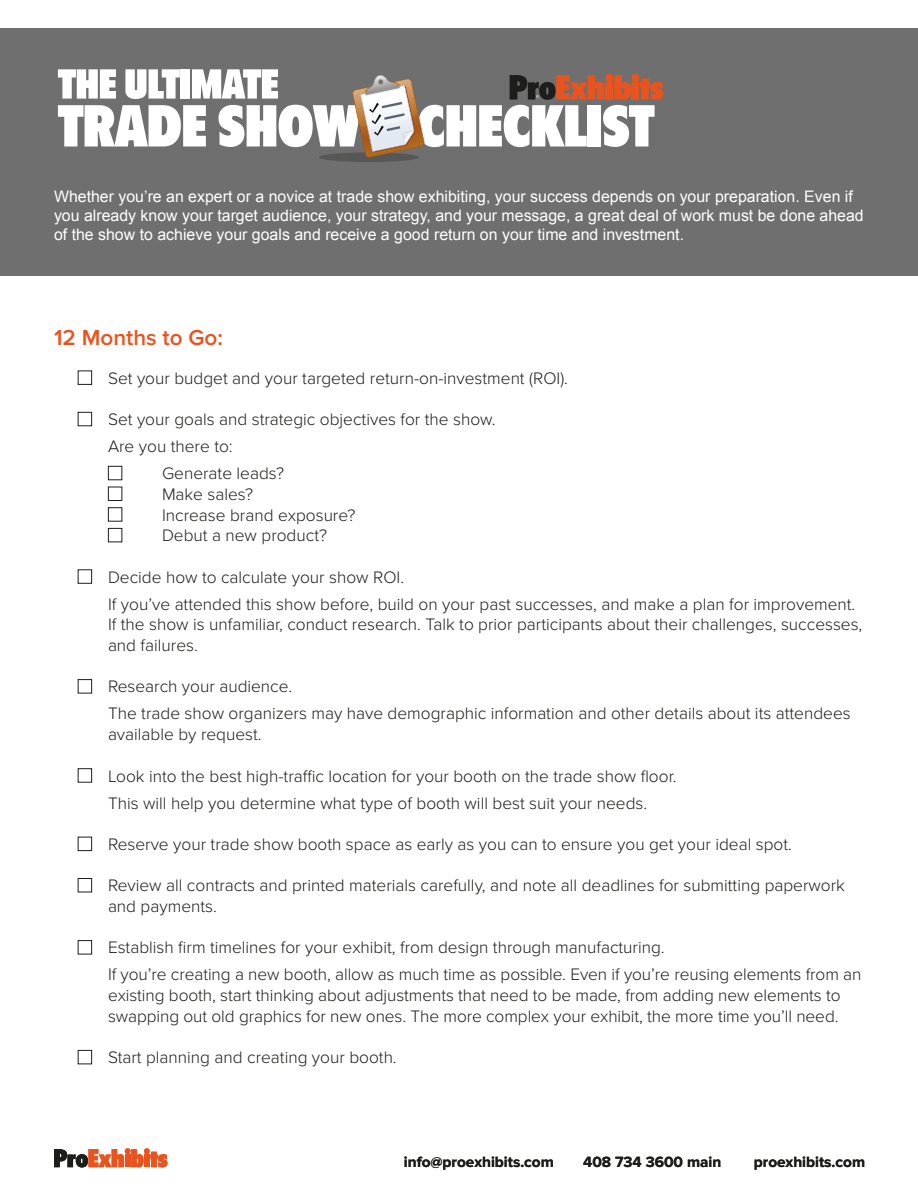
<style>
.page{position:relative;width:918px;height:1188px;background:#fff}
.page>*{position:absolute;margin:0;border:0;box-sizing:border-box;transform-origin:0 0}
.t1{font:600 22.5px "Proxima Nova";color:#e9531d}
.t2{font:300 17.25px/20.7px "Proxima Nova";color:#1d1d1b}
.t3{font:15.9px/19px "Arial";color:#fff}
.t4{font:700 15.3px "Proxima Nova";color:#1d1d1b}
</style>
<div class="page">
<svg style="left:54px;top:1148px;width:114px;height:20px"></svg>
<div style="left:0;top:28px;width:918px;height:247px;background:#706f6f"></div>
<div style="left:319px;top:152px;width:100px;height:10px;background:#575756;border-radius:50%"></div>
<svg style="left:58px;top:69px;width:605px;height:89px"></svg>
<div style="left:78px;top:371px;width:14px;height:14px;border:1px solid #1d1d1b"></div>
<div style="left:78px;top:412px;width:14px;height:14px;border:1px solid #1d1d1b"></div>
<div style="left:108px;top:466px;width:14px;height:14px;border:1px solid #1d1d1b"></div>
<div style="left:108px;top:487px;width:14px;height:14px;border:1px solid #1d1d1b"></div>
<div style="left:108px;top:507px;width:14px;height:15px;border:1px solid #1d1d1b"></div>
<div style="left:108px;top:528px;width:14px;height:14px;border:1px solid #1d1d1b"></div>
<div style="left:78px;top:569px;width:14px;height:15px;border:1px solid #1d1d1b"></div>
<div style="left:78px;top:679px;width:14px;height:14px;border:1px solid #1d1d1b"></div>
<div style="left:78px;top:768px;width:14px;height:15px;border:1px solid #1d1d1b"></div>
<div style="left:78px;top:837px;width:14px;height:14px;border:1px solid #1d1d1b"></div>
<div style="left:78px;top:878px;width:14px;height:14px;border:1px solid #1d1d1b"></div>
<div style="left:78px;top:940px;width:14px;height:14px;border:1px solid #1d1d1b"></div>
<div style="left:78px;top:1050px;width:14px;height:14px;border:1px solid #1d1d1b"></div>
<p class="t3" style="left:54px;top:187px;width:811px">Whether you’re an expert or a novice at trade show exhibiting, your success depends on your preparation. Even if you already know your target audience, your strategy, and your message, a great deal of work must be done ahead of the show to achieve your goals and receive a good return on your time and investment.</p>
<h1 class="t1" style="left:54px;top:325px;width:170px">12 Months to Go:</h1>
<p class="t2" style="left:108px;top:368px;width:462px">Set your budget and your targeted return-on-investment (ROI).</p>
<p class="t2" style="left:108px;top:410px;width:389px">Set your goals and strategic objectives for the show.</p>
<p class="t2" style="left:108px;top:437px;width:126px">Are you there to:</p>
<p class="t2" style="left:162px;top:464px;width:124px">Generate leads?</p>
<p class="t2" style="left:162px;top:484px;width:195px">Make sales?<br>Increase brand exposure?<br>Debut a new product?</p>
<p class="t2" style="left:108px;top:564px;width:749px;line-height:27px">Decide how to calculate your show ROI.<br>If you’ve attended this show before, build on your past successes, and make a plan for improvement.</p>
<p class="t2" style="left:108px;top:615px;width:756px">If the show is unfamiliar, conduct research. Talk to prior participants about their challenges, successes, and failures.</p>
<p class="t2" style="left:108px;top:674px;width:744px;line-height:27px">Research your audience.<br>The trade show organizers may have demographic information and other details about its attendees</p>
<p class="t2" style="left:108px;top:725px;width:155px">available by request.</p>
<p class="t2" style="left:108px;top:763px;width:570px;line-height:27px">Look into the best high-traffic location for your booth on the trade show floor.<br>This will help you determine what type of booth will best suit your needs.</p>
<p class="t2" style="left:108px;top:834px;width:685px">Reserve your trade show booth space as early as you can to ensure you get your ideal spot.</p>
<p class="t2" style="left:108px;top:876px;width:739px">Review all contracts and printed materials carefully, and note all deadlines for submitting paperwork and payments.</p>
<p class="t2" style="left:108px;top:935px;width:755px;line-height:27px">Establish firm timelines for your exhibit, from design through manufacturing.<br>If you’re creating a new booth, allow as much time as possible. Even if you’re reusing elements from an</p>
<p class="t2" style="left:108px;top:986px;width:734px">existing booth, start thinking about adjustments that need to be made, from adding new elements to swapping out old graphics for new ones. The more complex your exhibit, the more time you’ll need.</p>
<p class="t2" style="left:108px;top:1048px;width:290px">Start planning and creating your booth.</p>
<p class="t4" style="left:404px;top:1154px;width:151px">info@proexhibits.com</p>
<p class="t4" style="left:583px;top:1154px;width:140px">408 734 3600 main</p>
<p class="t4" style="left:754px;top:1154px;width:113px">proexhibits.com</p>
</div>
